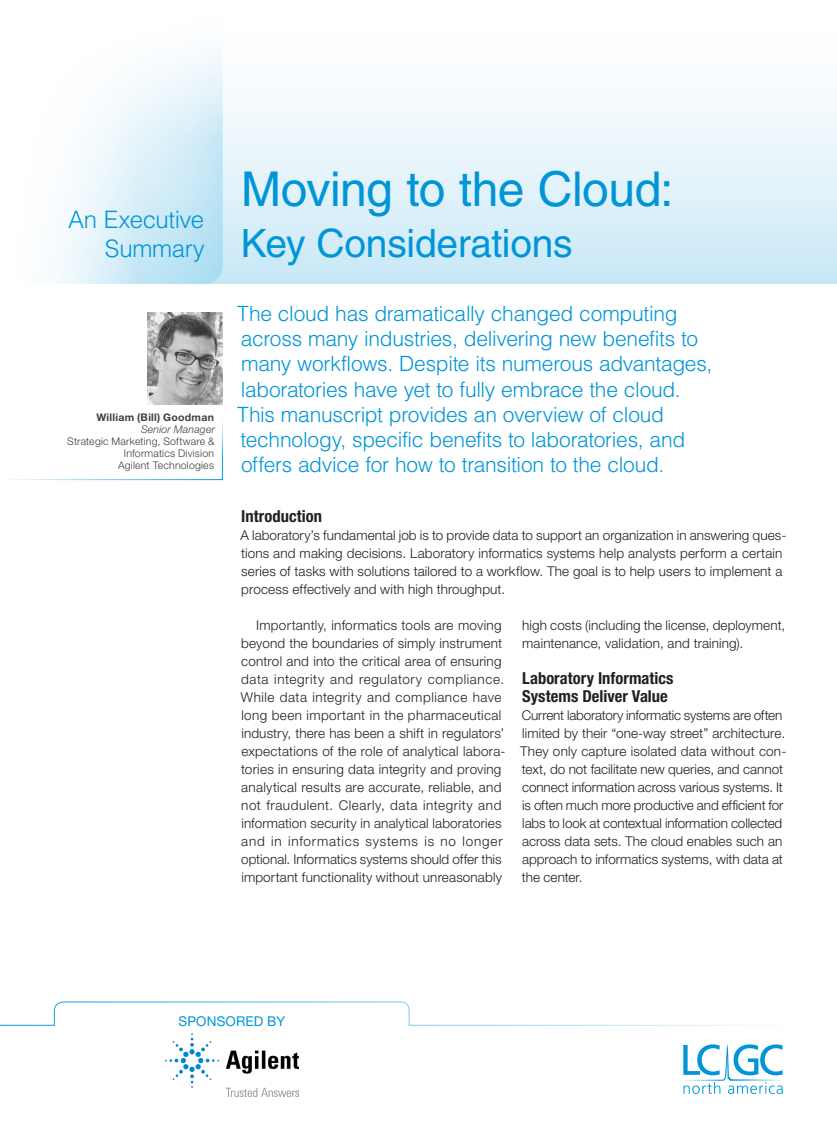
<style>
.page{position:relative;width:837px;height:1134px;background:#fff}
.page>*{position:absolute;margin:0;border:0;box-sizing:border-box;transform-origin:0 0}
.main_head{font:48px "Helvetica LT Std";letter-spacing:-.01em;color:#0095d7}
.main_head-2{font:39px "Helvetica LT Std";letter-spacing:-.005em;color:#0095d7}
.t1{font:300 24px/28.8px "Helvetica LT Std";letter-spacing:-.015em;color:#0095d7;text-align:right}
.main_subhead{font:300 21px/25.2px "Helvetica LT Std";letter-spacing:-.015em;color:#0095d7}
.subhead_a{font:700 condensed 16.5px/18px "Helvetica Neue LT Std";letter-spacing:.005em;color:#231f20}
.text{font:300 13.5px/18px "Helvetica Neue LT Std";letter-spacing:.015em;color:#231f20}
.textnoindent{font:300 13.5px/18px "Helvetica Neue LT Std";color:#231f20}
.t2{font:13.5px "Helvetica Neue LT Std";letter-spacing:.015em;color:#0095d7}
.mug_slug{font:300 10.5px/12px "Helvetica Neue LT Std";letter-spacing:.02em;color:#3e3e3f;text-align:right}
.s1{font-weight:700}
.s2{font-style:italic}
</style>
<div class="page">
<div style="left:0;top:0;width:837px;height:284px;background:linear-gradient(to bottom,#fff,#cce9f7)"></div>
<svg style="left:0;top:0;width:223px;height:284px"></svg>
<svg style="left:0;top:1001px;width:762px;height:96px"></svg>
<img style="left:148px;top:312px;width:75px;height:93px">
<svg style="left:683px;top:1033px;width:100px;height:61px"></svg>
<img style="left:165px;top:1033px;width:133px;height:63px">
<h3 class="t1" style="left:68px;top:205px;width:138px">An Executive<br>Summary</h3>
<p class="mug_slug" style="left:67px;top:412px;width:149px"><span class="s1">William (Bill) Goodman<br></span><span class="s2">Senior Manager<br></span>Strategic Marketing, Software &amp;<br>Informatics Division<br>Agilent Technologies</p>
<p class="main_head" style="left:241px;top:161px;width:434px">Moving to the Cloud:</p>
<p class="main_head-2" style="left:241px;top:221px;width:333px">Key Considerations</p>
<p class="main_subhead" style="left:237px;top:301px;width:477px">The cloud has dramatically changed computing across many industries, delivering new benefits to many workflows. Despite its numerous advantages, laboratories have yet to fully embrace the cloud.<br>This manuscript provides an overview of cloud technology, specific benefits to laboratories, and offers advice for how to transition to the cloud.</p>
<p class="subhead_a" style="left:241px;top:507px;width:82px">Introduction</p>
<p class="textnoindent" style="left:240px;top:526px;width:547px">A laboratory’s fundamental job is to provide data to support an organization in answering ques&shy;tions and making decisions. Laboratory informatics systems help analysts perform a certain series of tasks with solutions tailored to a workflow. The goal is to help users to implement a process effectively and with high throughput.</p>
<p class="text" style="left:241px;top:616px;width:266px;text-indent:15px">Importantly, informatics tools are moving beyond the boundaries of simply instrument control and into the critical area of ensuring data integrity and regulatory compliance.<br>While data integrity and compliance have long been important in the pharmaceutical industry, there has been a shift in regulators’ expectations of the role of analytical labora&shy;tories in ensuring data integrity and proving analytical results are accurate, reliable, and not fraudulent. Clearly, data integrity and information security in analytical laboratories and in informatics systems is no longer optional. Informatics systems should offer this important functionality without unreasonably</p>
<p class="text" style="left:522px;top:616px;width:265px">high costs (including the license, deployment, maintenance, validation, and training).</p>
<p class="subhead_a" style="left:522px;top:669px;width:153px">Laboratory Informatics<br>Systems Deliver Value</p>
<p class="textnoindent" style="left:520px;top:706px;width:268px">Current laboratory informatic systems are often limited by their “one-way street” architecture.<br>They only capture isolated data without con&shy;text, do not facilitate new queries, and cannot connect information across various systems. It is often much more productive and efficient for labs to look at contextual information collected across data sets. The cloud enables such an approach to informatics systems, with data at the center.</p>
<p class="t2" style="left:178px;top:1013px;width:108px">SPONSORED BY</p>
</div>
